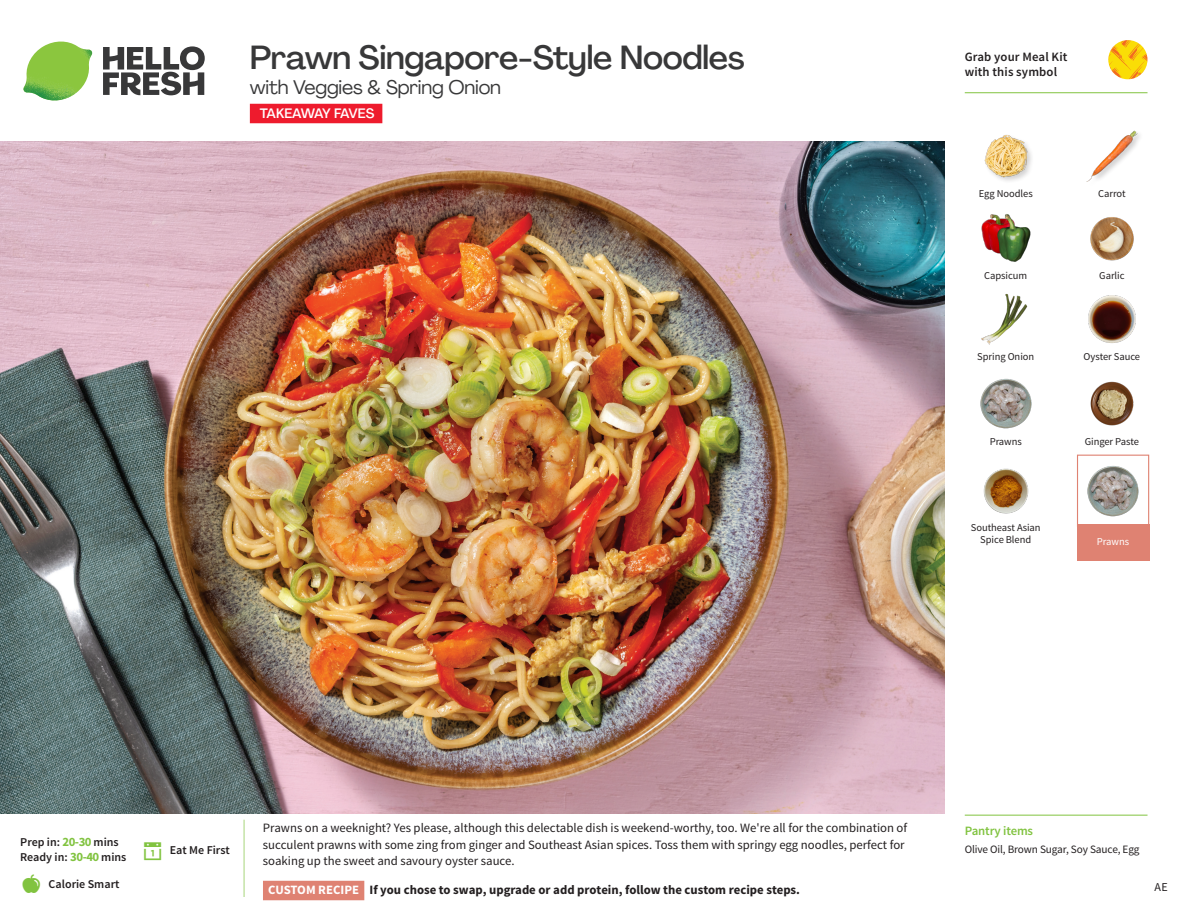
<style>
.page{position:relative;width:1188px;height:918px;background:#fff}
.page>*{position:absolute;margin:0;border:0;box-sizing:border-box;transform-origin:0 0}
._15_Titel_UK{font:500 33px "Agrandir";letter-spacing:-.01em;color:#383839}
._15_Titel_UK-2{font:19.5px "Agrandir";letter-spacing:-.01em;color:#383839}
.t1{font:500 13.5px "Agrandir";letter-spacing:-.075em;color:#fff}
.Step_6_Text_AU{font:12.75px/16.5px "Source Sans Pro";color:#231f20}
.Step_6_Text_AU-2{font:700 12.75px "Source Sans Pro";color:#231f20}
.t2{font:600 12.75px/15px "Source Sans Pro";letter-spacing:.01em;color:#231f20}
._04_Headers_Front{font:600 12.75px "Source Sans Pro";letter-spacing:-.01em;color:#81c340}
._04_Intro{font:600 12px "Source Sans Pro";color:#231f20}
.t3{font:12px "Source Sans Pro";color:#231f20}
._05_Pantry{font:11.25px "Source Sans Pro";letter-spacing:-.01em;color:#231f20}
._18_FRONT_ingredients{font:10.5px/12px "Source Sans Pro";letter-spacing:-.005em;color:#231f20;text-align:center}
._18_FRONT_ingredients-2{font:10.5px "Source Sans Pro";letter-spacing:-.005em;color:#fff}
.s1{font-weight:700;font-size:12.75px;color:#81c340}
.s2{color:#fff}
</style>
<div class="page">
<svg style="left:103px;top:46px;width:102px;height:49px"></svg>
<img style="left:23px;top:42px;width:69px;height:59px">
<svg style="left:243px;top:819px;width:122px;height:82px"></svg>
<img style="left:0;top:142px;width:945px;height:672px">
<svg style="left:382px;top:108px;width:1px;height:14px"></svg>
<div style="left:250px;top:104px;width:132px;height:19px;background:#ee1b2d"></div>
<svg style="left:1091px;top:40px;width:57px;height:54px"></svg>
<img style="left:1088px;top:295px;width:48px;height:48px">
<img style="left:1090px;top:381px;width:44px;height:45px">
<img style="left:981px;top:378px;width:50px;height:51px">
<img style="left:983px;top:468px;width:46px;height:46px">
<img style="left:981px;top:293px;width:47px;height:52px">
<img style="left:981px;top:214px;width:50px;height:48px">
<img style="left:1090px;top:217px;width:44px;height:44px">
<img style="left:984px;top:135px;width:48px;height:46px">
<img style="left:1086px;top:130px;width:54px;height:52px">
<div style="left:1077px;top:455px;width:72px;height:72px;border:1px solid #df8272"></div>
<div style="left:1077px;top:524px;width:72px;height:37px;background:#df8272"></div>
<img style="left:1087px;top:466px;width:51px;height:50px">
<hr style="left:965px;top:815px;width:183px;height:1px;background:#81c340">
<hr style="left:965px;top:92px;width:183px;height:1px;background:#81c340">
<p class="_15_Titel_UK" style="left:250px;top:37px;width:496px">Prawn Singapore-Style Noodles</p>
<p class="_15_Titel_UK-2" style="left:250px;top:75px;width:253px">with Veggies &amp; Spring Onion</p>
<p class="t1" style="left:260px;top:105px;width:116px">TAKEAWAY FAVES</p>
<p class="t2" style="left:965px;top:50px;width:104px">Grab your Meal Kit with this symbol</p>
<p class="_18_FRONT_ingredients" style="left:979px;top:188px;width:55px">Egg Noodles</p>
<p class="_18_FRONT_ingredients" style="left:1098px;top:188px;width:29px">Carrot</p>
<p class="_18_FRONT_ingredients" style="left:984px;top:270px;width:45px">Capsicum</p>
<p class="_18_FRONT_ingredients" style="left:1099px;top:270px;width:27px">Garlic</p>
<p class="_18_FRONT_ingredients" style="left:977px;top:351px;width:58px">Spring Onion</p>
<p class="_18_FRONT_ingredients" style="left:1084px;top:351px;width:58px">Oyster Sauce</p>
<p class="_18_FRONT_ingredients" style="left:990px;top:435px;width:34px">Prawns</p>
<p class="_18_FRONT_ingredients" style="left:971px;top:522px;width:71px">Southeast Asian<br>Spice Blend</p>
<p class="_18_FRONT_ingredients" style="left:1085px;top:435px;width:56px">Ginger Paste</p>
<p class="_18_FRONT_ingredients-2" style="left:1097px;top:535px;width:34px">Prawns</p>
<p class="_04_Intro" style="left:20px;top:835px;width:100px">Prep in: <span class="s1">20-30</span> mins</p>
<p class="_04_Intro" style="left:20px;top:850px;width:108px">Ready in: <span class="s1">30-40</span> mins</p>
<p class="_04_Intro" style="left:49px;top:876px;width:72px">Calorie Smart</p>
<p class="_04_Intro" style="left:170px;top:843px;width:62px">Eat Me First</p>
<p class="Step_6_Text_AU" style="left:263px;top:820px;width:646px">Prawns on a weeknight? Yes please, although this delectable dish is weekend-worthy, too. We're all for the combination of succulent prawns with some zing from ginger and Southeast Asian spices. Toss them with springy egg noodles, perfect for soaking up the sweet and savoury oyster sauce.</p>
<p class="Step_6_Text_AU-2" style="left:268px;top:882px;width:533px"><span class="s2">CUSTOM RECIPE</span> If you chose to swap, upgrade or add protein, follow the custom recipe steps.</p>
<p class="_04_Headers_Front" style="left:965px;top:822px;width:70px">Pantry items</p>
<p class="_05_Pantry" style="left:965px;top:842px;width:176px">Olive Oil, Brown Sugar, Soy Sauce, Egg</p>
<p class="t3" style="left:1155px;top:879px;width:15px">AE</p>
</div>
